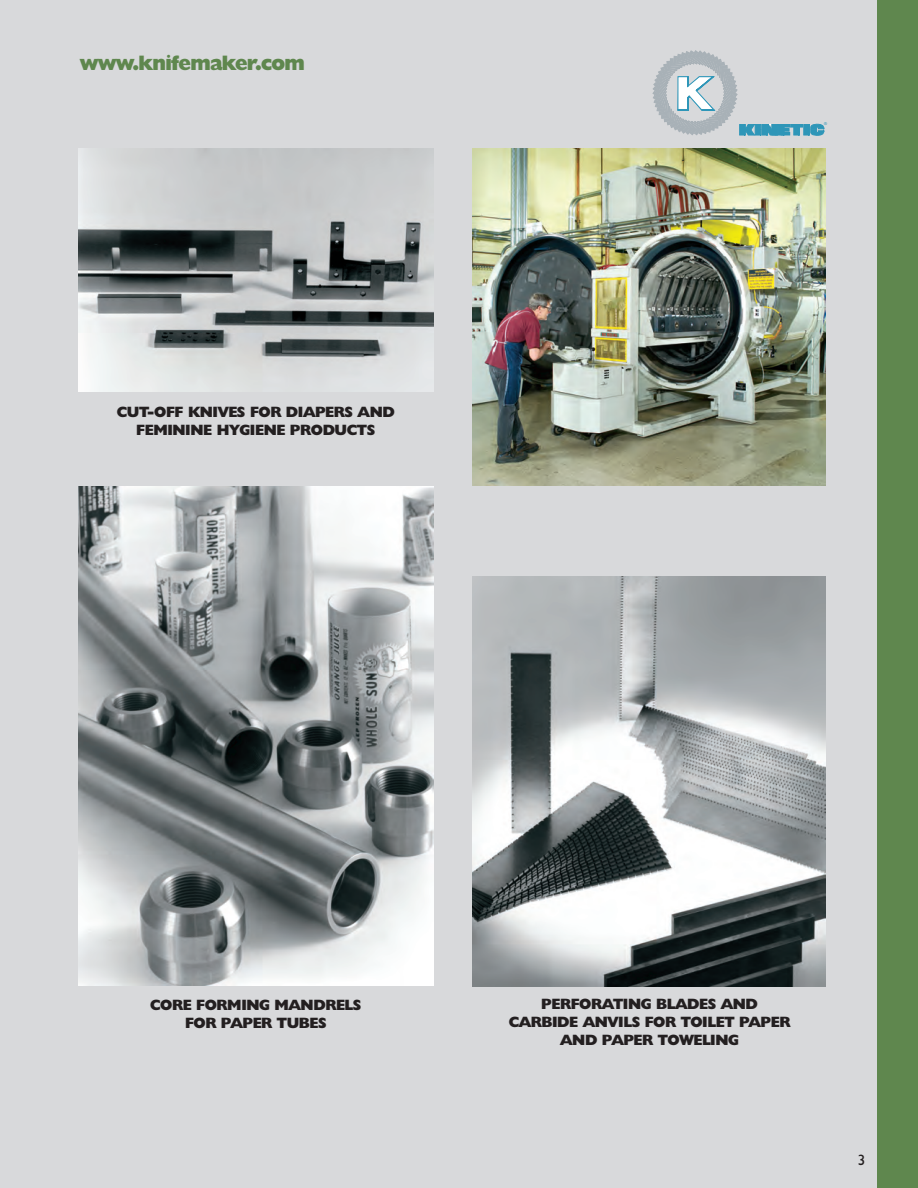
<style>
.page{position:relative;width:918px;height:1188px;background:#d8d9db}
.page>*{position:absolute;margin:0;border:0;box-sizing:border-box;transform-origin:0 0}
.t1{font:800 21px "Humanist 521 BT";letter-spacing:-.03em;color:#5f874e}
.t2{font:800 15px/18px "Humanist 521 BT";letter-spacing:-.025em;color:#231f20;text-align:center}
.t3{font:15px "Humanist 521 BT";color:#231f20}
.t4{font:3.9px "Helvetica";color:#2e96b8}
</style>
<div class="page">
<div style="left:878px;top:0;width:40px;height:1188px;background:#5f874e"></div>
<img style="left:78px;top:148px;width:355px;height:244px">
<img style="left:472px;top:576px;width:353px;height:410px">
<img style="left:472px;top:148px;width:353px;height:338px">
<svg style="left:653px;top:51px;width:172px;height:85px"></svg>
<img style="left:78px;top:486px;width:355px;height:499px">
<h1 class="t1" style="left:80px;top:55px;width:227px">www.knifemaker.com</h1>
<p class="t2" style="left:117px;top:404px;width:280px">CUT-OFF KNIVES FOR DIAPERS AND<br>FEMININE HYGIENE PRODUCTS</p>
<p class="t4" style="left:824px;top:122px;width:4px">®</p>
<p class="t2" style="left:150px;top:997px;width:213px">CORE FORMING MANDRELS<br>FOR PAPER TUBES</p>
<p class="t2" style="left:509px;top:997px;width:283px">PERFORATING BLADES AND<br>CARBIDE ANVILS FOR TOILET PAPER<br>AND PAPER TOWELING</p>
<p class="t3" style="left:858px;top:1155px;width:9px">3</p>
</div>
